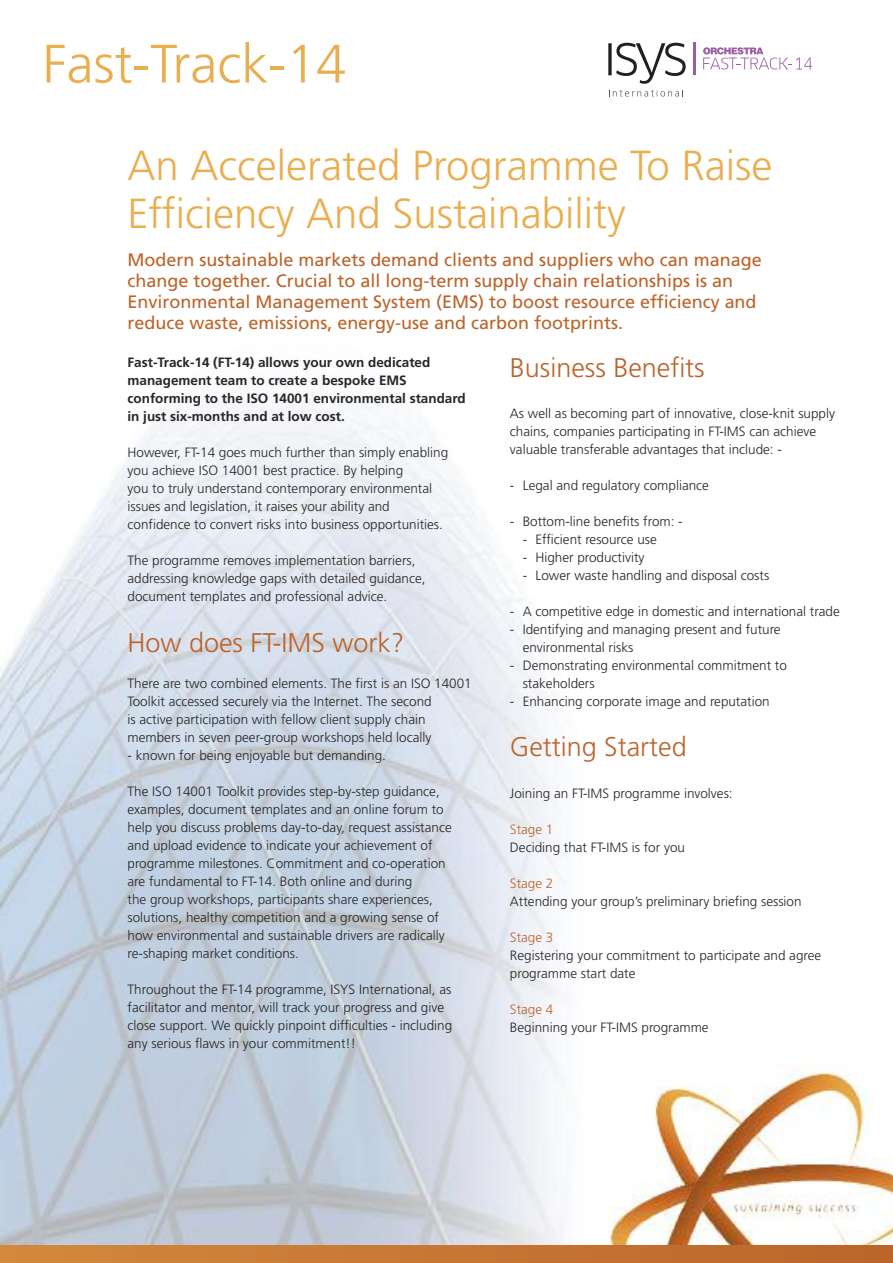
<style>
.page{position:relative;width:893px;height:1263px;background:#fff}
.page>*{position:absolute;margin:0;border:0;box-sizing:border-box;transform-origin:0 0}
.t1{font:300 54px "Frutiger";color:#e9ae4f}
.t2{font:300 42px/48px "Frutiger";color:#e9ae4f}
.t3{font:300 27px "Frutiger";color:#bb632a}
.t4{font:18px/21px "Frutiger";color:#bb632a}
.t5{font:300 13.5px/18px "Frutiger";color:#272627}
.t6{font:700 13.5px/18px "Frutiger";color:#272627}
.t7{font:300 13.5px "Frutiger";color:#bb632a}
</style>
<div class="page">
<img style="left:0;top:397px;width:602px;height:849px">
<img style="left:609px;top:1063px;width:284px;height:183px">
<svg style="left:608px;top:43px;width:78px;height:41px"></svg>
<hr style="left:694px;top:43px;width:2px;height:32px;background:#9b5ba5">
<svg style="left:609px;top:90px;width:74px;height:7px"></svg>
<svg style="left:703px;top:47px;width:109px;height:23px"></svg>
<div style="left:0;top:1246px;width:893px;height:17px;background:linear-gradient(to right,#d2893d,#bc642b)"></div>
<h1 class="t1" style="left:43px;top:42px;width:305px">Fast-Track-14</h1>
<h2 class="t2" style="left:128px;top:145px;width:646px">An Accelerated Programme To Raise<br>Efficiency And Sustainability</h2>
<p class="t4" style="left:128px;top:251px;width:636px">Modern sustainable markets demand clients and suppliers who can manage change together. Crucial to all long-term supply chain relationships is an Environmental Management System (EMS) to boost resource efficiency and reduce waste, emissions, energy-use and carbon footprints.</p>
<p class="t6" style="left:128px;top:355px;width:340px">Fast-Track-14 (FT-14) allows your own dedicated management team to create a bespoke EMS conforming to the ISO 14001 environmental standard in just six-months and at low cost.</p>
<p class="t5" style="left:128px;top:445px;width:322px">However, FT-14 goes much further than simply enabling you achieve ISO 14001 best practice. By helping<br>you to truly understand contemporary environmental issues and legislation, it raises your ability and confidence to convert risks into business opportunities.</p>
<p class="t5" style="left:128px;top:553px;width:299px">The programme removes implementation barriers, addressing knowledge gaps with detailed guidance, document templates and professional advice.</p>
<h3 class="t3" style="left:128px;top:632px;width:278px">How does FT-IMS work?</h3>
<p class="t5" style="left:128px;top:676px;width:346px">There are two combined elements. The first is an ISO 14001<br>Toolkit accessed securely via the Internet. The second<br>is active participation with fellow client supply chain members in seven peer-group workshops held locally</p>
<p class="t5" style="left:128px;top:748px;width:260px">- known for being enjoyable but demanding.</p>
<p class="t5" style="left:128px;top:784px;width:326px">The ISO 14001 Toolkit provides step-by-step guidance, examples, document templates and an online forum to help you discuss problems day-to-day, request assistance and upload evidence to indicate your achievement of programme milestones. Commitment and co-operation are fundamental to FT-14. Both online and during<br>the group workshops, participants share experiences, solutions, healthy competition and a growing sense of how environmental and sustainable drivers are radically re-shaping market conditions.</p>
<p class="t5" style="left:128px;top:982px;width:326px">Throughout the FT-14 programme, ISYS International, as facilitator and mentor, will track your progress and give close support. We quickly pinpoint difficulties - including any serious flaws in your commitment!!</p>
<h3 class="t3" style="left:510px;top:357px;width:196px">Business Benefits</h3>
<p class="t5" style="left:510px;top:405px;width:327px">As well as becoming part of innovative, close-knit supply chains, companies participating in FT-IMS can achieve valuable transferable advantages that include: -</p>
<p class="t5" style="left:510px;top:477px;width:201px">- Legal and regulatory compliance</p>
<p class="t5" style="left:510px;top:513px;width:174px">- Bottom-line benefits from: -</p>
<p class="t5" style="left:523px;top:531px;width:136px">- Efficient resource use</p>
<p class="t5" style="left:523px;top:549px;width:123px">- Higher productivity</p>
<p class="t5" style="left:523px;top:567px;width:248px">- Lower waste handling and disposal costs</p>
<p class="t5" style="left:510px;top:603px;width:331px">- A competitive edge in domestic and international trade</p>
<p class="t5" style="left:523px;top:621px;width:259px;text-indent:-13px">- Identifying and managing present and future environmental risks</p>
<p class="t5" style="left:523px;top:657px;width:266px;text-indent:-13px">- Demonstrating environmental commitment to stakeholders</p>
<p class="t5" style="left:510px;top:693px;width:261px">- Enhancing corporate image and reputation</p>
<h3 class="t3" style="left:510px;top:736px;width:178px">Getting Started</h3>
<p class="t5" style="left:510px;top:785px;width:224px">Joining an FT-IMS programme involves:</p>
<p class="t7" style="left:510px;top:823px;width:45px">Stage 1</p>
<p class="t5" style="left:510px;top:839px;width:177px">Deciding that FT-IMS is for you</p>
<p class="t7" style="left:510px;top:877px;width:45px">Stage 2</p>
<p class="t5" style="left:510px;top:893px;width:293px">Attending your group’s preliminary briefing session</p>
<p class="t7" style="left:510px;top:931px;width:45px">Stage 3</p>
<p class="t5" style="left:510px;top:947px;width:313px">Registering your commitment to participate and agree programme start date</p>
<p class="t7" style="left:510px;top:1003px;width:45px">Stage 4</p>
<p class="t5" style="left:510px;top:1019px;width:200px">Beginning your FT-IMS programme</p>
</div>
